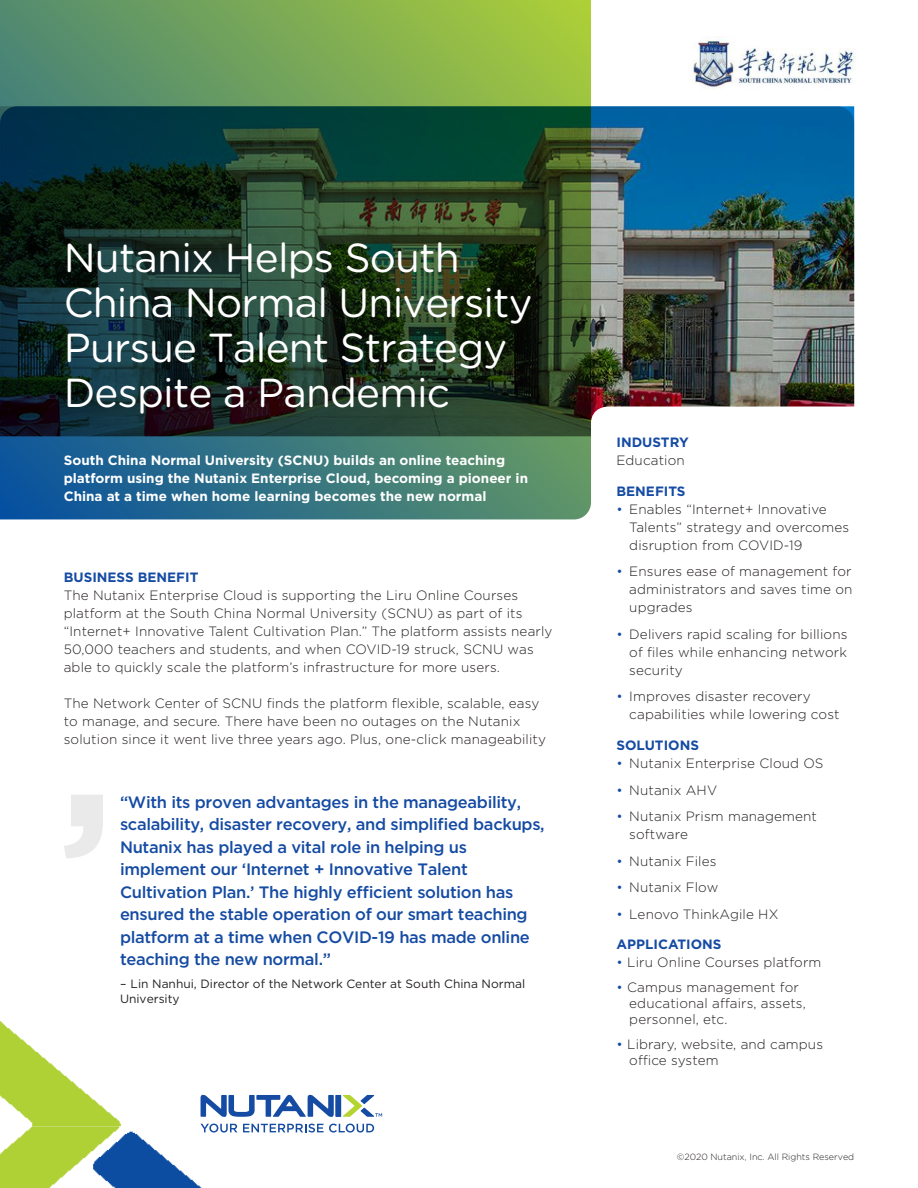
<style>
.page{position:relative;width:918px;height:1188px;background:#fff}
.page>*{position:absolute;margin:0;border:0;box-sizing:border-box;transform-origin:0 0}
.t1{font:40.5px/45px "Gotham Rounded";letter-spacing:-.02em;color:#fff}
.t2{font:500 16.5px/22.5px "Gotham";letter-spacing:-.02em;color:#154ba3}
.t3{font:300 13.5px/18px "Gotham";letter-spacing:.01em;color:#241f1f}
.t4{font:700 13.5px/18px "Gotham";color:#fff}
.t5{font:700 13.5px "Gotham";color:#154ba3}
.t6{font:12px/14.4px "Gotham";color:#241f1f}
.t7{font:300 9px "Gotham";color:#241f1f}
.s1{color:#154ba3}
</style>
<div class="page">
<img style="left:591px;top:106px;width:263px;height:301px">
<svg style="left:0;top:0;width:591px;height:519px;background:#325840"></svg>
<img style="left:0;top:1021px;width:121px;height:105px">
<img style="left:0;top:1126px;width:202px;height:62px">
<svg style="left:343px;top:1095px;width:39px;height:22px"></svg>
<div style="left:336px;top:1095px;width:5px;height:22px;background:#154ba3"></div>
<svg style="left:201px;top:1095px;width:133px;height:22px"></svg>
<svg style="left:201px;top:1124px;width:36px;height:9px"></svg>
<svg style="left:243px;top:1124px;width:131px;height:9px"></svg>
<img style="left:688px;top:37px;width:168px;height:52px">
<svg style="left:64px;top:795px;width:39px;height:63px"></svg>
<h1 class="t1" style="left:64px;top:233px;width:470px">Nutanix Helps South<br>China Normal University<br>Pursue Talent Strategy<br>Despite a Pandemic</h1>
<p class="t4" style="left:64px;top:451px;width:466px">South China Normal University (SCNU) builds an online teaching platform using the Nutanix Enterprise Cloud, becoming a pioneer in<br>China at a time when home learning becomes the new normal</p>
<p class="t5" style="left:64px;top:568px;width:136px">BUSINESS BENEFIT</p>
<p class="t3" style="left:64px;top:585px;width:490px">The Nutanix Enterprise Cloud is supporting the Liru Online Courses platform at the South China Normal University (SCNU) as part of its “Internet+ Innovative Talent Cultivation Plan.” The platform assists nearly 50,000 teachers and students, and when COVID-19 struck, SCNU was able to quickly scale the platform’s infrastructure for more users.</p>
<p class="t3" style="left:64px;top:693px;width:484px">The Network Center of SCNU finds the platform flexible, scalable, easy to manage, and secure. There have been no outages on the Nutanix solution since it went live three years ago. Plus, one-click manageability</p>
<p class="t2" style="left:120px;top:791px;width:426px">“With its proven advantages in the manageability, scalability, disaster recovery, and simplified backups, Nutanix has played a vital role in helping us implement our ‘Internet + Innovative Talent Cultivation Plan.’ The highly efficient solution has ensured the stable operation of our smart teaching platform at a time when COVID-19 has made online teaching the new normal.”</p>
<p class="t6" style="left:120px;top:977px;width:407px">– Lin Nanhui, Director of the Network Center at South China Normal<br>University</p>
<p class="t5" style="left:617px;top:433px;width:74px">INDUSTRY</p>
<p class="t3" style="left:617px;top:451px;width:70px">Education</p>
<p class="t5" style="left:617px;top:482px;width:71px">BENEFITS</p>
<p class="t3" style="left:629px;top:500px;width:221px;text-indent:-13px"><span class="s1">•</span> Enables “Internet+ Innovative<br>Talents” strategy and overcomes disruption from COVID-19</p>
<p class="t3" style="left:629px;top:562px;width:225px;text-align:justify;text-indent:-13px"><span class="s1">•</span> Ensures ease of management for administrators and saves time on upgrades</p>
<p class="t3" style="left:629px;top:625px;width:220px;text-align:justify;text-indent:-13px"><span class="s1">•</span> Delivers rapid scaling for billions of files while enhancing network security</p>
<p class="t3" style="left:629px;top:687px;width:212px;text-indent:-13px"><span class="s1">•</span> Improves disaster recovery capabilities while lowering cost</p>
<p class="t5" style="left:617px;top:736px;width:84px">SOLUTIONS</p>
<p class="t3" style="left:617px;top:754px;width:209px"><span class="s1">•</span> Nutanix Enterprise Cloud OS</p>
<p class="t3" style="left:617px;top:780px;width:102px"><span class="s1">•</span> Nutanix AHV</p>
<p class="t3" style="left:629px;top:807px;width:189px;text-indent:-13px"><span class="s1">•</span> Nutanix Prism management software</p>
<p class="t3" style="left:617px;top:851px;width:102px"><span class="s1">•</span> Nutanix Files</p>
<p class="t3" style="left:617px;top:878px;width:103px"><span class="s1">•</span> Nutanix Flow</p>
<p class="t3" style="left:617px;top:904px;width:163px"><span class="s1">•</span> Lenovo ThinkAgile HX</p>
<p class="t5" style="left:617px;top:936px;width:107px">APPLICATIONS</p>
<p class="t3" style="left:617px;top:953px;width:206px"><span class="s1">•</span> Liru Online Courses platform</p>
<p class="t3" style="left:629px;top:979px;width:178px;line-height:16.2px;text-indent:-13px"><span class="s1">•</span> Campus management for educational affairs, assets, personnel, etc.</p>
<p class="t3" style="left:629px;top:1036px;width:195px;line-height:16.2px;text-indent:-13px"><span class="s1">•</span> Library, website, and campus office system</p>
<p class="t7" style="left:677px;top:1151px;width:179px">©2020 Nutanix, Inc. All Rights Reserved</p>
</div>
